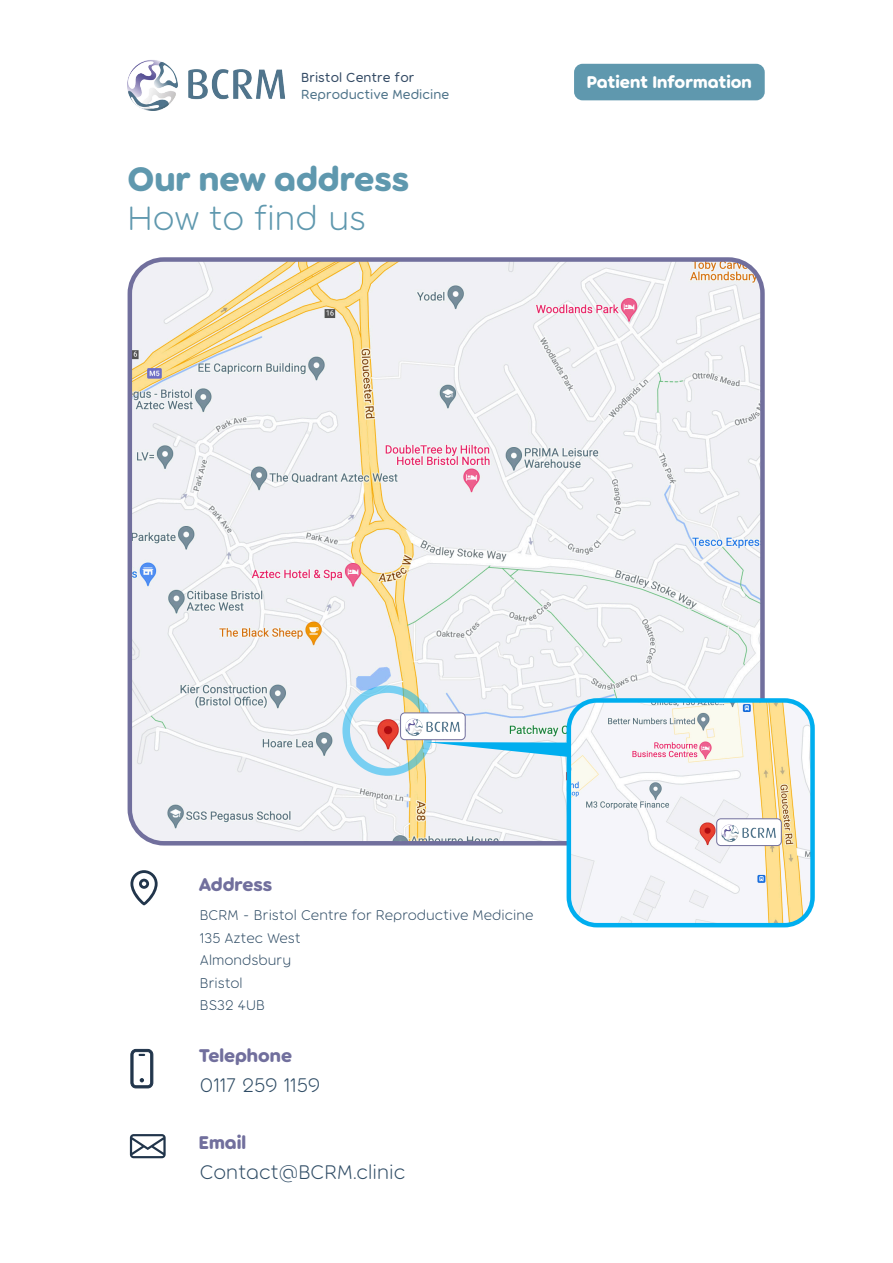
<style>
.page{position:relative;width:893px;height:1263px;background:#fff}
.page>*{position:absolute;margin:0;border:0;box-sizing:border-box;transform-origin:0 0}
.t1{font:700 36px "Torus";color:#5f98ae}
.t2{font:300 36px "Torus";color:#5f98ae}
.t3{font:300 21px "Torus";color:#2f4c65}
.Subtitle{font:700 19.5px "Torus";color:#716f9d}
.t4{font:700 18px "Torus";color:#fff}
.t5{font:300 15px "Torus";color:#2f4c65}
.t6{font:13.95px/17.2px "Torus";color:#4f748a}
.s1{color:#344b65}
</style>
<div class="page">
<img style="left:128px;top:60px;width:158px;height:51px">
<div style="left:574px;top:64px;width:191px;height:36px;background:#5f98ae;border-radius:9px"></div>
<img style="left:131px;top:262px;width:629px;height:581px">
<div style="left:128px;top:257px;width:637px;height:588px;border:4px solid #716f9d;border-radius:34px"></div>
<img style="left:569px;top:700px;width:241px;height:224px">
<div style="left:567px;top:698px;width:248px;height:229px;border:4px solid #00aeef;border-radius:28px"></div>
<div style="left:342px;top:685px;width:91px;height:91px;border:8px solid #00aeef;border-radius:50%"></div>
<svg style="left:130px;top:870px;width:28px;height:35px"></svg>
<svg style="left:130px;top:1049px;width:23px;height:39px"></svg>
<svg style="left:130px;top:1134px;width:36px;height:24px"></svg>
<svg style="left:426px;top:742px;width:143px;height:15px"></svg>
<div style="left:401px;top:713px;width:64px;height:27px;background:#fff;border-radius:4px"></div>
<img style="left:405px;top:718px;width:55px;height:18px">
<div style="left:400px;top:713px;width:65px;height:27px;border:1px solid #716f9d;border-radius:4px"></div>
<div style="left:717px;top:819px;width:64px;height:26px;background:#fff;border-radius:4px"></div>
<img style="left:721px;top:824px;width:55px;height:18px">
<div style="left:716px;top:819px;width:65px;height:27px;border:1px solid #716f9d;border-radius:4px"></div>
<p class="t6" style="left:301px;top:68px;width:149px"><span class="s1">Bristol Centre for<br></span>Reproductive Medicine</p>
<p class="t4" style="left:587px;top:71px;width:166px">Patient Information</p>
<p class="t1" style="left:128px;top:157px;width:283px">Our new address</p>
<p class="t2" style="left:128px;top:197px;width:240px">How to find us</p>
<p class="Subtitle" style="left:199px;top:872px;width:75px">Address</p>
<p class="t5" style="left:200px;top:906px;width:335px">BCRM - Bristol Centre for Reproductive Medicine</p>
<p class="t5" style="left:200px;top:929px;width:103px">135 Aztec West</p>
<p class="t5" style="left:200px;top:951px;width:93px">Almondsbury</p>
<p class="t5" style="left:200px;top:974px;width:44px">Bristol</p>
<p class="t5" style="left:200px;top:996px;width:66px">BS32 4UB</p>
<p class="Subtitle" style="left:199px;top:1044px;width:95px">Telephone</p>
<p class="t3" style="left:200px;top:1073px;width:122px">0117 259 1159</p>
<p class="Subtitle" style="left:199px;top:1131px;width:49px">Email</p>
<p class="t3" style="left:200px;top:1160px;width:207px">Contact@BCRM.clinic</p>
</div>
